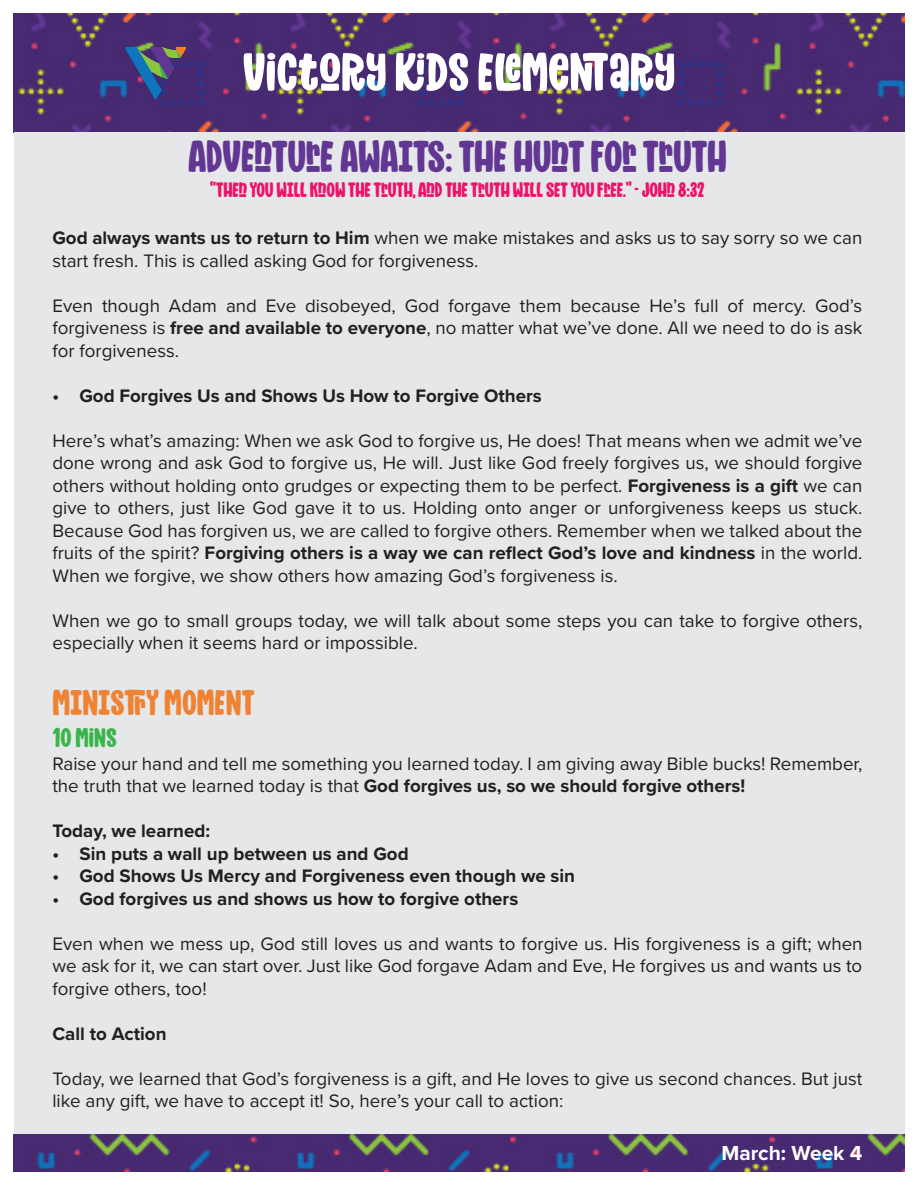
<style>
.page{position:relative;width:918px;height:1188px;background:#fff}
.page>*{position:absolute;margin:0;border:0;box-sizing:border-box;transform-origin:0 0}
.t1{font:54px "Mighty Mountain";color:#fff}
.t2{font:45px "Mighty Mountain";letter-spacing:-.01em;color:#623693}
.t3{font:36px "Mighty Mountain";color:#f08233}
.t4{font:27px "Mighty Mountain";color:#3bb54a}
.t5{font:21px "Mighty Mountain";letter-spacing:-.01em;color:#ed1369}
.t6{font:700 21px "Proxima Nova";color:#fff}
.t7{font:18.75px/22.5px "Proxima Nova";color:#231f20}
.t8{font:700 18.75px "Proxima Nova";color:#231f20}
.s1{font-weight:700}
</style>
<div class="page">
<img style="left:14px;top:14px;width:891px;height:119px">
<div style="left:14px;top:133px;width:890px;height:1009px;background:#e6e7e9"></div>
<img style="left:124px;top:40px;width:64px;height:64px">
<img style="left:14px;top:1134px;width:891px;height:37px">
<p class="t1" style="left:243px;top:35px;width:434px">VICTORY KIDS ELEMENTARY</p>
<p class="t2" style="left:188px;top:125px;width:540px">ADVENTURE AWAITS: THE HUNT FOR TRUTH</p>
<p class="t5" style="left:210px;top:175px;width:496px">“THEN YOU WILL KNOW THE TRUTH, AND THE TRUTH WILL SET YOU FREE.” - JOHN 8:32</p>
<p class="t7" style="left:52px;top:226px;width:811px"><span class="s1">God always wants us to return to Him</span> when we make mistakes and asks us to say sorry so we can start fresh. This is called asking God for forgiveness.</p>
<p class="t7" style="left:52px;top:293px;width:812px;text-align:justify">Even though Adam and Eve disobeyed, God forgave them because He’s full of mercy. God’s forgiveness is <span class="s1">free and available to everyone</span>, no matter what we’ve done. All we need to do is ask for forgiveness.</p>
<p class="t8" style="left:52px;top:382px;width:491px">• God Forgives Us and Shows Us How to Forgive Others</p>
<p class="t7" style="left:52px;top:428px;width:812px;text-align:justify">Here’s what’s amazing: When we ask God to forgive us, He does! That means when we admit we’ve done wrong and ask God to forgive us, He will. Just like God freely forgives us, we should forgive others without holding onto grudges or expecting them to be perfect. <span class="s1">Forgiveness is a gift</span> we can give to others, just like God gave it to us. Holding onto anger or unforgiveness keeps us stuck.<br>Because God has forgiven us, we are called to forgive others. Remember when we talked about the fruits of the spirit? <span class="s1">Forgiving others is a way we can reflect God’s love and kindness</span> in the world.<br>When we forgive, we show others how amazing God’s forgiveness is.</p>
<p class="t7" style="left:52px;top:608px;width:811px">When we go to small groups today, we will talk about some steps you can take to forgive others, especially when it seems hard or impossible.</p>
<p class="t3" style="left:52px;top:678px;width:204px">MINISTRY MOMENT</p>
<p class="t4" style="left:52px;top:719px;width:66px">10 MINS</p>
<p class="t7" style="left:52px;top:752px;width:812px">Raise your hand and tell me something you learned today. I am giving away Bible bucks! Remember, the truth that we learned today is that <span class="s1">God forgives us, so we should forgive others!</span></p>
<p class="t8" style="left:52px;top:817px;width:159px">Today, we learned:</p>
<p class="t8" style="left:52px;top:840px;width:358px">• Sin puts a wall up between us and God</p>
<p class="t8" style="left:52px;top:862px;width:524px">• God Shows Us Mercy and Forgiveness even though we sin</p>
<p class="t8" style="left:52px;top:885px;width:467px">• God forgives us and shows us how to forgive others</p>
<p class="t7" style="left:52px;top:932px;width:812px;text-align:justify">Even when we mess up, God still loves us and wants to forgive us. His forgiveness is a gift; when we ask for it, we can start over. Just like God forgave Adam and Eve, He forgives us and wants us to forgive others, too!</p>
<p class="t8" style="left:52px;top:1020px;width:116px">Call to Action</p>
<p class="t7" style="left:52px;top:1067px;width:811px">Today, we learned that God’s forgiveness is a gift, and He loves to give us second chances. But just like any gift, we have to accept it! So, here’s your call to action:</p>
<p class="t6" style="left:721px;top:1137px;width:143px">March: Week 4</p>
</div>
